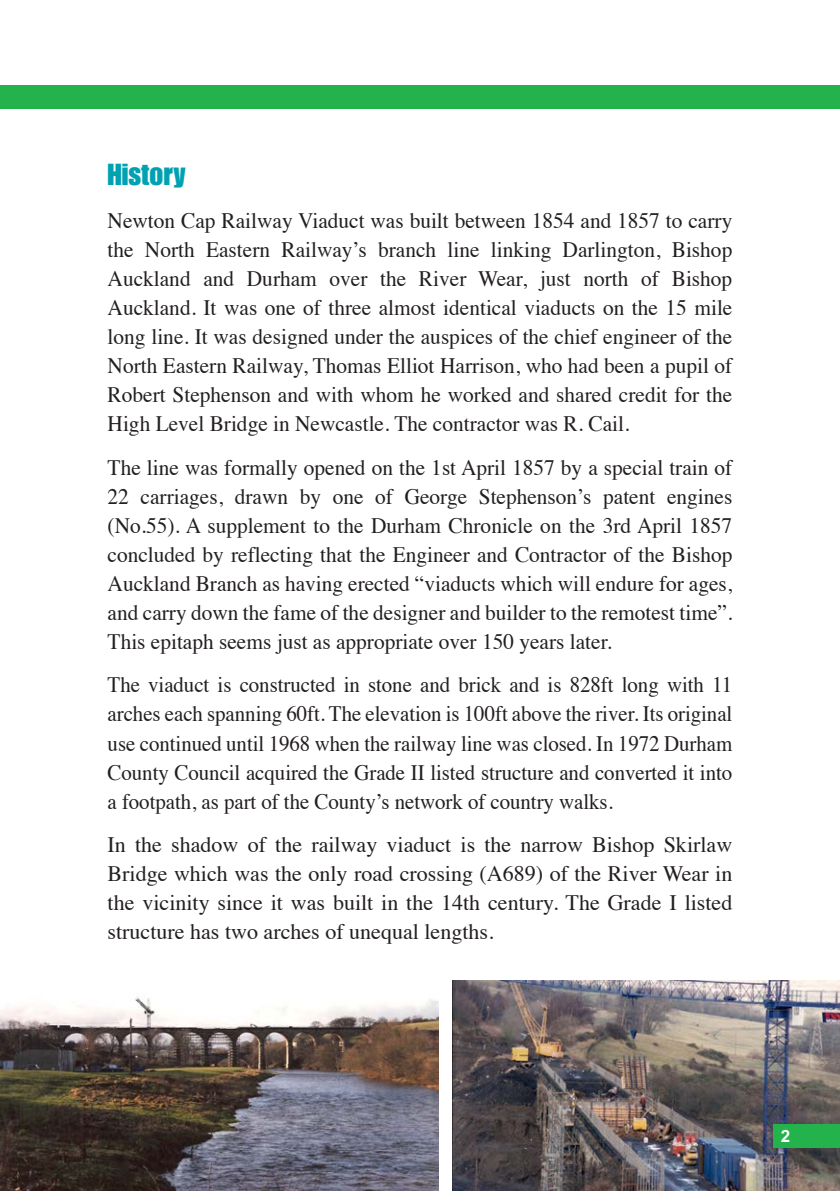
<style>
.page{position:relative;width:840px;height:1191px;background:#fff}
.page>*{position:absolute;margin:0;border:0;box-sizing:border-box;transform-origin:0 0}
.t1{font:29.8px "Impact LT";color:#00a2b2}
.t2{font:22px/29.2px "Times";color:#231f20;text-align:justify}
.t3{font:22px/29.2px "Times";color:#231f20;text-align:justify;scale:.95 1}
.t4{font:700 17px "Arial MT Std";color:#fff}
</style>
<div class="page">
<img style="left:452px;top:980px;width:387px;height:211px">
<img style="left:0;top:997px;width:438px;height:194px">
<div style="left:773px;top:1123px;width:66px;height:24px;background:#23b24b"></div>
<div style="left:0;top:85px;width:839px;height:24px;background:#23b24b"></div>
<h1 class="t1" style="left:108px;top:157px;width:79px">History</h1>
<p class="t2" style="left:108px;top:204px;width:626px">Newton Cap Railway Viaduct was built between 1854 and 1857 to carry the North Eastern Railway’s branch line linking Darlington, Bishop Auckland and Durham over the River Wear, just north of Bishop Auckland. It was one of three almost identical viaducts on the 15 mile long line. It was designed under the auspices of the chief engineer of the North Eastern Railway, Thomas Elliot Harrison, who had been a pupil of Robert Stephenson and with whom he worked and shared credit for the High Level Bridge in Newcastle. The contractor was R. Cail.</p>
<p class="t2" style="left:108px;top:450px;width:626px">The line was formally opened on the 1st April 1857 by a special train of 22 carriages, drawn by one of George Stephenson’s patent engines (No.55). A supplement to the Durham Chronicle on the 3rd April 1857 concluded by reflecting that the Engineer and Contractor of the Bishop Auckland Branch as having erected “viaducts which will endure for ages, and carry down the fame of the designer and builder to the remotest time”.<br>This epitaph seems just as appropriate over 150 years later.</p>
<p class="t3" style="left:108px;top:668px;width:658px">The viaduct is constructed in stone and brick and is 828ft long with 11 arches each spanning 60ft. The elevation is 100ft above the river. Its original use continued until 1968 when the railway line was closed. In 1972 Durham County Council acquired the Grade II listed structure and converted it into a footpath, as part of the County’s network of country walks.</p>
<p class="t2" style="left:108px;top:828px;width:626px">In the shadow of the railway viaduct is the narrow Bishop Skirlaw Bridge which was the only road crossing (A689) of the River Wear in the vicinity since it was built in the 14th century. The Grade I listed structure has two arches of unequal lengths.</p>
<p class="t4" style="left:780px;top:1125px;width:11px">2</p>
</div>
